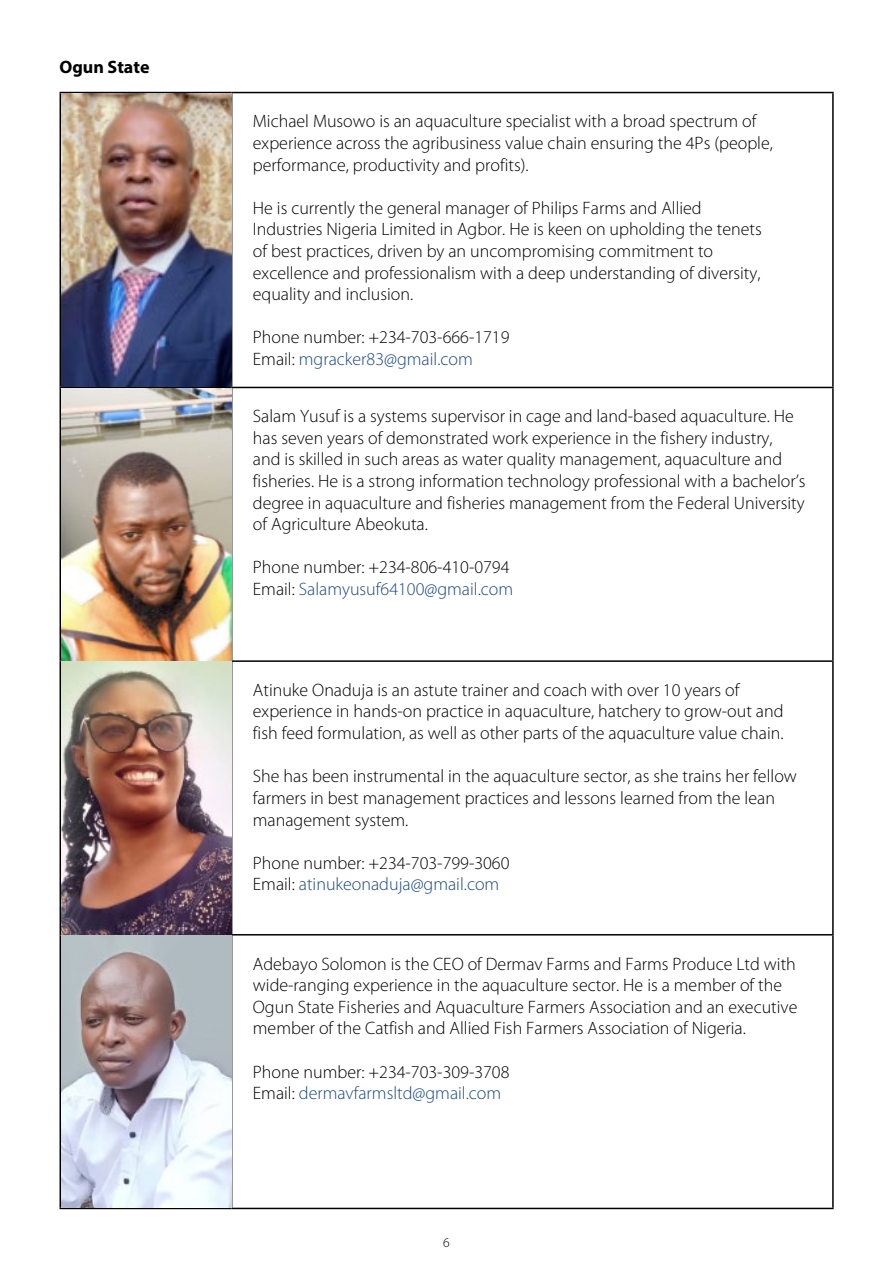
<style>
.page{position:relative;width:893px;height:1263px;background:#fff}
.page>*{position:absolute;margin:0;border:0;box-sizing:border-box;transform-origin:0 0}
.t1{font:300 18px/21.6px "Myriad Pro";color:#000}
.t2{font:700 18px "Myriad Pro";color:#000}
.t3{font:300 13.5px "Myriad Pro";color:#000}
.s1{color:#1b4985}
</style>
<div class="page">
<hr style="left:60px;top:92px;width:172px;height:1px;background:#000">
<hr style="left:60px;top:93px;width:1px;height:294px;background:#000">
<hr style="left:232px;top:92px;width:602px;height:1px;background:#000">
<hr style="left:231px;top:93px;width:1px;height:294px;background:#000">
<hr style="left:832px;top:93px;width:2px;height:294px;background:#000">
<hr style="left:60px;top:387px;width:172px;height:1px;background:#000">
<hr style="left:60px;top:388px;width:1px;height:272px;background:#000">
<hr style="left:232px;top:387px;width:602px;height:1px;background:#000">
<hr style="left:231px;top:388px;width:1px;height:272px;background:#000">
<hr style="left:832px;top:388px;width:2px;height:272px;background:#000">
<hr style="left:60px;top:660px;width:172px;height:2px;background:#000">
<hr style="left:60px;top:662px;width:1px;height:272px;background:#000">
<hr style="left:232px;top:660px;width:602px;height:2px;background:#000">
<hr style="left:231px;top:662px;width:1px;height:272px;background:#000">
<hr style="left:832px;top:662px;width:2px;height:272px;background:#000">
<hr style="left:60px;top:934px;width:172px;height:1px;background:#000">
<hr style="left:60px;top:935px;width:1px;height:273px;background:#000">
<hr style="left:232px;top:934px;width:602px;height:1px;background:#000">
<hr style="left:231px;top:935px;width:1px;height:273px;background:#000">
<hr style="left:832px;top:935px;width:2px;height:273px;background:#000">
<hr style="left:60px;top:1208px;width:172px;height:1px;background:#000">
<hr style="left:232px;top:1208px;width:602px;height:1px;background:#000">
<img style="left:61px;top:93px;width:170px;height:567px">
<img style="left:61px;top:662px;width:170px;height:546px">
<p class="t2" style="left:60px;top:55px;width:92px">Ogun State</p>
<p class="t1" style="left:253px;top:111px;width:522px">Michael Musowo is an aquaculture specialist with a broad spectrum of experience across the agribusiness value chain ensuring the 4Ps (people, performance, productivity and profits).</p>
<p class="t1" style="left:253px;top:197px;width:510px">He is currently the general manager of Philips Farms and Allied Industries Nigeria Limited in Agbor. He is keen on upholding the tenets of best practices, driven by an uncompromising commitment to excellence and professionalism with a deep understanding of diversity, equality and inclusion.</p>
<p class="t1" style="left:253px;top:327px;width:258px">Phone number: +234-703-666-1719<br>Email: <span class="s1">mgracker83@gmail.com</span></p>
<p class="t1" style="left:253px;top:406px;width:554px">Salam Yusuf is a systems supervisor in cage and land-based aquaculture. He has seven years of demonstrated work experience in the fishery industry,<br>and is skilled in such areas as water quality management, aquaculture and fisheries. He is a strong information technology professional with a bachelor’s degree in aquaculture and fisheries management from the Federal University of Agriculture Abeokuta.</p>
<p class="t1" style="left:253px;top:557px;width:262px">Phone number: +234-806-410-0794<br>Email: <span class="s1">Salamyusuf64100@gmail.com</span></p>
<p class="t1" style="left:253px;top:679px;width:532px">Atinuke Onaduja is an astute trainer and coach with over 10 years of experience in hands-on practice in aquaculture, hatchery to grow-out and fish feed formulation, as well as other parts of the aquaculture value chain.</p>
<p class="t1" style="left:253px;top:766px;width:545px">She has been instrumental in the aquaculture sector, as she trains her fellow farmers in best management practices and lessons learned from the lean management system.</p>
<p class="t1" style="left:253px;top:852px;width:258px">Phone number: +234-703-799-3060<br>Email: <span class="s1">atinukeonaduja@gmail.com</span></p>
<p class="t1" style="left:253px;top:953px;width:546px">Adebayo Solomon is the CEO of Dermav Farms and Farms Produce Ltd with wide-ranging experience in the aquaculture sector. He is a member of the Ogun State Fisheries and Aquaculture Farmers Association and an executive member of the Catfish and Allied Fish Farmers Association of Nigeria.</p>
<p class="t1" style="left:253px;top:1061px;width:258px">Phone number: +234-703-309-3708<br>Email: <span class="s1">dermavfarmsltd@gmail.com</span></p>
<p class="t3" style="left:443px;top:1235px;width:8px">6</p>
</div>
